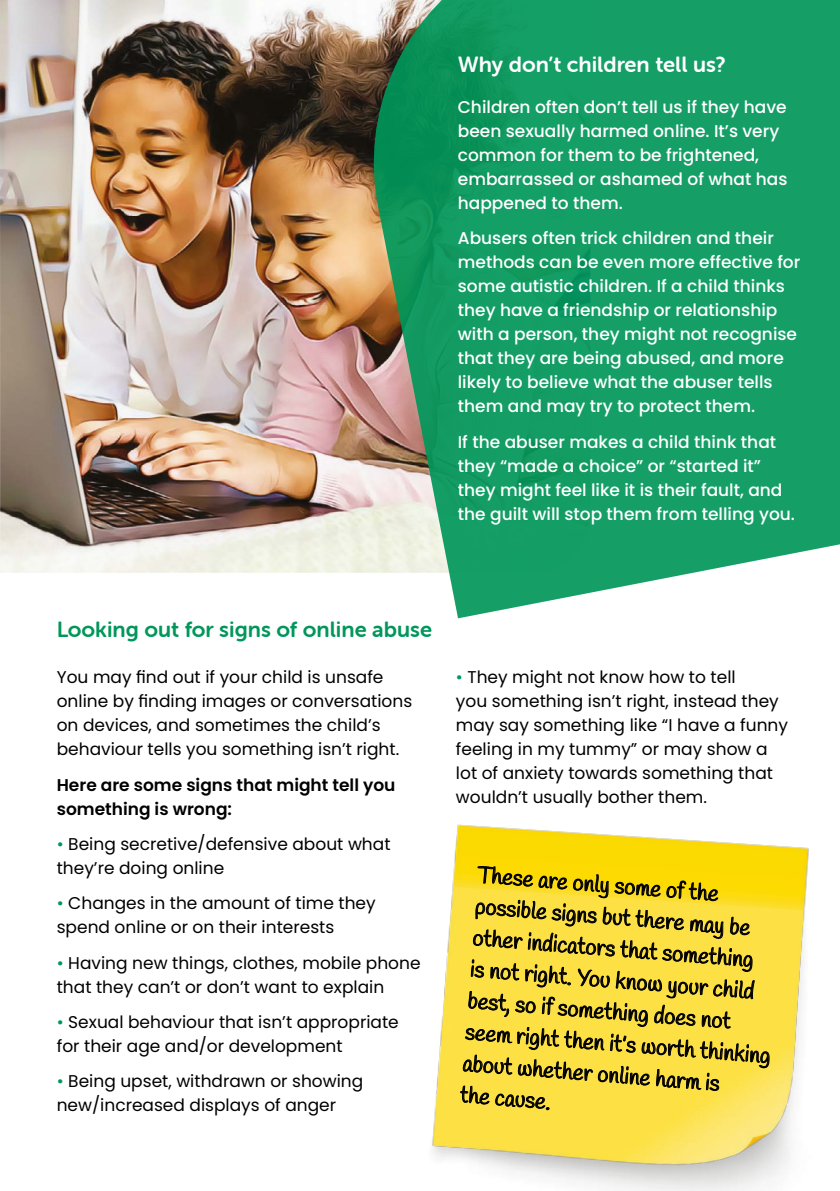
<style>
.page{position:relative;width:840px;height:1191px;background:#fff}
.page>*{position:absolute;margin:0;border:0;box-sizing:border-box;transform-origin:0 0}
.t1{font:22.4px/31.6px "Handlee";color:#000}
.t2{font:22px "Museo Sans Rounded 700";color:#00975a}
.t3{font:22px "Museo Sans Rounded 700";color:#fff}
.t4{font:17px/24px "Poppins";color:#000}
.t5{font:500 17px/24px "Poppins";color:#fff}
.t6{font:600 17px/24px "Poppins";color:#000}
.s1{color:#00975a}
</style>
<div class="page">
<img style="left:432px;top:824px;width:377px;height:367px">
<img style="left:0;top:0;width:360px;height:573px">
<svg style="left:459px;top:865px;width:310px;height:245px;background:#d8bf34"></svg>
<svg style="left:360px;top:0;width:479px;height:618px;background:#30a371"></svg>
<p class="t3" style="left:457px;top:52px;width:269px">Why don’t children tell us?</p>
<p class="t5" style="left:457px;top:95px;width:331px">Children often don’t tell us if they have been sexually harmed online. It’s very common for them to be frightened, embarrassed or ashamed of what has happened to them.</p>
<p class="t5" style="left:457px;top:226px;width:344px">Abusers often trick children and their methods can be even more effective for some autistic children. If a child thinks they have a friendship or relationship with a person, they might not recognise that they are being abused, and more likely to believe what the abuser tells them and may try to protect them.</p>
<p class="t5" style="left:457px;top:430px;width:338px">If the abuser makes a child think that they “made a choice” or “started it” they might feel like it is their fault, and the guilt will stop them from telling you.</p>
<p class="t2" style="left:57px;top:616px;width:376px">Looking out for signs of online abuse</p>
<p class="t4" style="left:57px;top:665px;width:357px">You may find out if your child is unsafe online by finding images or conversations on devices, and sometimes the child’s behaviour tells you something isn’t right.</p>
<p class="t6" style="left:57px;top:772px;width:340px">Here are some signs that might tell you something is wrong:</p>
<p class="t4" style="left:57px;top:832px;width:335px"><span class="s1">•</span> Being secretive/defensive about what they’re doing online</p>
<p class="t4" style="left:57px;top:891px;width:320px"><span class="s1">•</span> Changes in the amount of time they spend online or on their interests</p>
<p class="t4" style="left:57px;top:950px;width:365px"><span class="s1">•</span> Having new things, clothes, mobile phone that they can’t or don’t want to explain</p>
<p class="t4" style="left:57px;top:1010px;width:343px"><span class="s1">•</span> Sexual behaviour that isn’t appropriate for their age and/or development</p>
<p class="t4" style="left:57px;top:1069px;width:308px"><span class="s1">•</span> Being upset, withdrawn or showing new/increased displays of anger</p>
<p class="t4" style="left:455px;top:665px;width:333px"><span class="s1">•</span> They might not know how to tell<br>you something isn’t right, instead they may say something like “I have a funny feeling in my tummy” or may show a lot of anxiety towards something that wouldn’t usually bother them.</p>
<h1 class="t1" style="left:479px;top:859px;width:309px;rotate:5deg">These are only some of the possible signs but there may be other indicators that something<br>is not right. You know your child best, so if something does not seem right then it’s worth thinking about whether online harm is<br>the cause.</h1>
</div>
